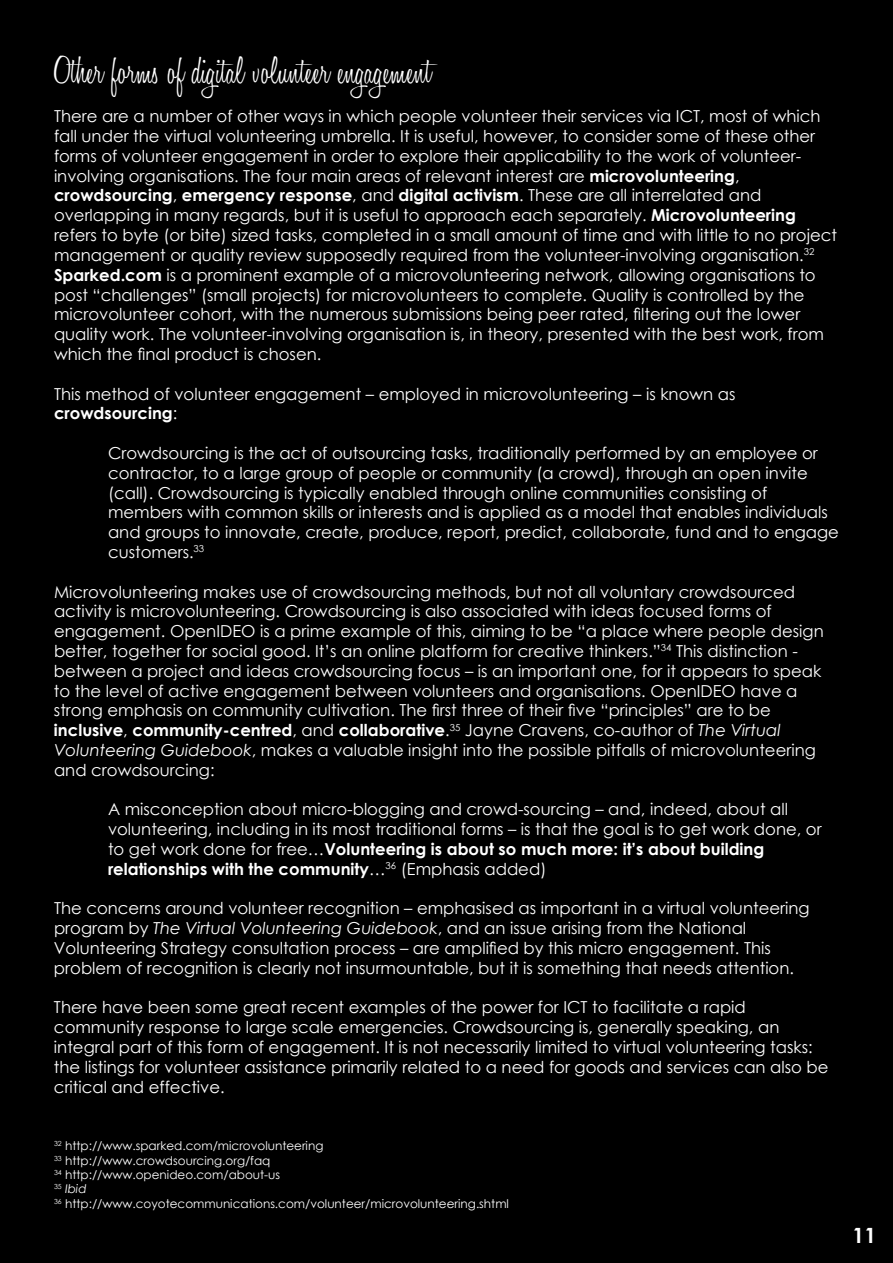
<style>
.page{position:relative;width:893px;height:1263px;background:#000}
.page>*{position:absolute;margin:0;border:0;box-sizing:border-box;transform-origin:0 0}
.t1{font:300 39px "Honey Script";color:#fff}
.t2{font:700 21px "Century Gothic";color:#fff}
.t3{font:16.5px/19.8px "Century Gothic";color:#fff}
.t4{font:12px/14.4px "Century Gothic";color:#fff}
.s1{font-weight:700}
.s2{font-style:italic}
</style>
<div class="page">
<h1 class="t1" style="left:54px;top:47px;width:379px">Other forms of digital volunteer engagement</h1>
<p class="t3" style="left:54px;top:106px;width:785px">There are a number of other ways in which people volunteer their services via ICT, most of which fall under the virtual volunteering umbrella. It is useful, however, to consider some of these other forms of volunteer engagement in order to explore their applicability to the work of volunteer&shy;involving organisations. The four main areas of relevant interest are <span class="s1">microvolunteering</span>, <span class="s1">crowdsourcing</span>, <span class="s1">emergency response</span>, and <span class="s1">digital activism</span>. These are all interrelated and overlapping in many regards, but it is useful to approach each separately. <span class="s1">Microvolunteering </span>refers to byte (or bite) sized tasks, completed in a small amount of time and with little to no project management or quality review supposedly required from the volunteer-involving organisation.<sup>32<br></sup><span class="s1">Sparked.com</span> is a prominent example of a microvolunteering network, allowing organisations to post “challenges” (small projects) for microvolunteers to complete. Quality is controlled by the microvolunteer cohort, with the numerous submissions being peer rated, filtering out the lower quality work. The volunteer-involving organisation is, in theory, presented with the best work, from which the final product is chosen.</p>
<p class="t3" style="left:54px;top:383px;width:683px">This method of volunteer engagement – employed in microvolunteering – is known as <span class="s1">crowdsourcing</span>:</p>
<p class="t3" style="left:108px;top:443px;width:732px">Crowdsourcing is the act of outsourcing tasks, traditionally performed by an employee or contractor, to a large group of people or community (a crowd), through an open invite (call). Crowdsourcing is typically enabled through online communities consisting of members with common skills or interests and is applied as a model that enables individuals and groups to innovate, create, produce, report, predict, collaborate, fund and to engage customers.<sup>33</sup></p>
<p class="t3" style="left:54px;top:581px;width:771px">Microvolunteering makes use of crowdsourcing methods, but not all voluntary crowdsourced activity is microvolunteering. Crowdsourcing is also associated with ideas focused forms of engagement. OpenIDEO is a prime example of this, aiming to be “a place where people design better, together for social good. It’s an online platform for creative thinkers.”<sup>34</sup> This distinction - between a project and ideas crowdsourcing focus – is an important one, for it appears to speak to the level of active engagement between volunteers and organisations. OpenIDEO have a strong emphasis on community cultivation. The first three of their five “principles” are to be <span class="s1">inclusive</span>, <span class="s1">community-centred</span>, and <span class="s1">collaborative</span>.<sup>35</sup> Jayne Cravens, co-author of <span class="s2">The Virtual Volunteering Guidebook</span>, makes a valuable insight into the possible pitfalls of microvolunteering and crowdsourcing:</p>
<p class="t3" style="left:108px;top:799px;width:715px">A misconception about micro-blogging and crowd-sourcing – and, indeed, about all volunteering, including in its most traditional forms – is that the goal is to get work done, or to get work done for free…<span class="s1">Volunteering is about so much more: it’s about building relationships with the community</span>…<sup>36</sup> (Emphasis added)</p>
<p class="t3" style="left:54px;top:898px;width:757px">The concerns around volunteer recognition – emphasised as important in a virtual volunteering program by <span class="s2">The Virtual Volunteering Guidebook</span>, and an issue arising from the National Volunteering Strategy consultation process – are amplified by this micro engagement. This problem of recognition is clearly not insurmountable, but it is something that needs attention.</p>
<p class="t3" style="left:54px;top:997px;width:776px">There have been some great recent examples of the power for ICT to facilitate a rapid community response to large scale emergencies. Crowdsourcing is, generally speaking, an integral part of this form of engagement. It is not necessarily limited to virtual volunteering tasks: the listings for volunteer assistance primarily related to a need for goods and services can also be critical and effective.</p>
<p class="t4" style="left:54px;top:1138px;width:456px"><sup>32</sup> http://www.sparked.com/microvolunteering<br><sup>33</sup> http://www.crowdsourcing.org/faq<br><sup>34</sup> http://www.openideo.com/about-us<br><sup>35</sup> <span class="s2">Ibid<br></span><sup>36</sup> http://www.coyotecommunications.com/volunteer/microvolunteering.shtml</p>
<p class="t2" style="left:853px;top:1220px;width:25px">11</p>
</div>
